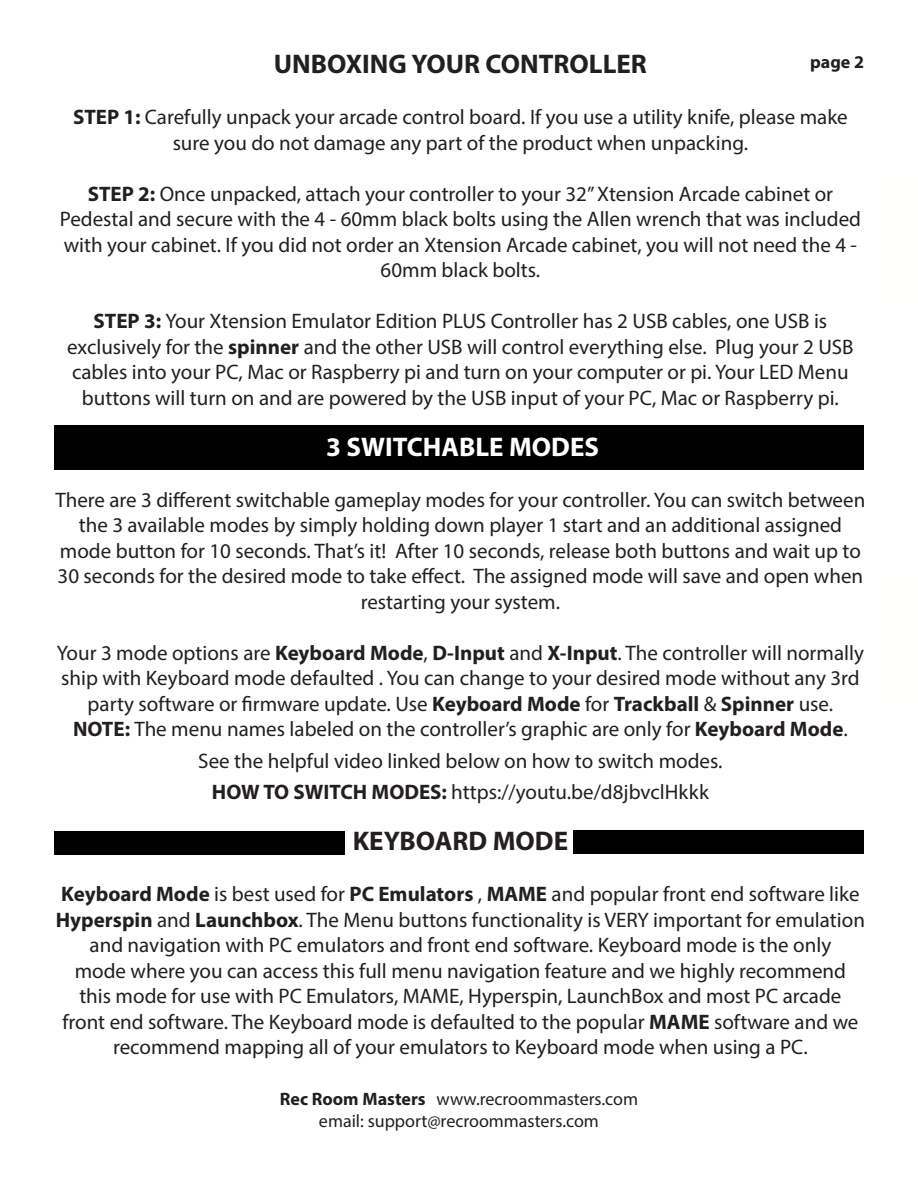
<style>
.page{position:relative;width:918px;height:1188px;background:#fff}
.page>*{position:absolute;margin:0;border:0;box-sizing:border-box;transform-origin:0 0}
.t1{font:700 27px "Myriad Pro";color:#231f20}
.t2{font:700 27px "Myriad Pro";color:#fff}
.t3{font:21px/25.5px "Myriad Pro";color:#231f20;text-align:center}
.t4{font:18px/21.6px "Myriad Pro";color:#231f20;text-align:center}
.t5{font:700 18px "Myriad Pro";color:#231f20}
.s1{font-weight:700}
</style>
<div class="page">
<div style="left:54px;top:425px;width:810px;height:44px;background:#000"></div>
<div style="left:54px;top:831px;width:291px;height:23px;background:#000"></div>
<div style="left:573px;top:830px;width:291px;height:23px;background:#000"></div>
<p class="t1" style="left:274px;top:47px;width:375px">UNBOXING YOUR CONTROLLER</p>
<p class="t5" style="left:810px;top:50px;width:55px">page 2</p>
<p class="t3" style="left:73px;top:104px;width:776px"><span class="s1">STEP 1:</span> Carefully unpack your arcade control board. If you use a utility knife, please make sure you do not damage any part of the product when unpacking.</p>
<p class="t3" style="left:60px;top:181px;width:803px"><span class="s1">STEP 2:</span> Once unpacked, attach your controller to your 32” Xtension Arcade cabinet or Pedestal and secure with the 4 - 60mm black bolts using the Allen wrench that was included with your cabinet. If you did not order an Xtension Arcade cabinet, you will not need the 4 - 60mm black bolts.</p>
<p class="t3" style="left:67px;top:308px;width:788px"><span class="s1">STEP 3:</span> Your Xtension Emulator Edition PLUS Controller has 2 USB cables, one USB is exclusively for the <span class="s1">spinner</span> and the other USB will control everything else. Plug your 2 USB cables into your PC, Mac or Raspberry pi and turn on your computer or pi. Your LED Menu buttons will turn on and are powered by the USB input of your PC, Mac or Raspberry pi.</p>
<p class="t2" style="left:326px;top:429px;width:275px">3 SWITCHABLE MODES</p>
<p class="t3" style="left:55px;top:487px;width:811px">There are 3 different switchable gameplay modes for your controller. You can switch between the 3 available modes by simply holding down player 1 start and an additional assigned mode button for 10 seconds. That’s it! After 10 seconds, release both buttons and wait up to 30 seconds for the desired mode to take effect. The assigned mode will save and open when restarting your system.</p>
<p class="t3" style="left:57px;top:640px;width:809px">Your 3 mode options are <span class="s1">Keyboard Mode</span>, <span class="s1">D-Input</span> and <span class="s1">X-Input</span>. The controller will normally ship with Keyboard mode defaulted . You can change to your desired mode without any 3rd party software or firmware update. Use <span class="s1">Keyboard Mode</span> for <span class="s1">Trackball</span> &amp; <span class="s1">Spinner</span> use.</p>
<p class="t3" style="left:73px;top:716px;width:776px"><span class="s1">NOTE:</span> The menu names labeled on the controller’s graphic are only for <span class="s1">Keyboard Mode</span>.</p>
<p class="t3" style="left:198px;top:748px;width:526px">See the helpful video linked below on how to switch modes.</p>
<p class="t3" style="left:212px;top:779px;width:499px"><span class="s1">HOW TO SWITCH MODES:</span> https://youtu.be/d8jbvclHkkk</p>
<p class="t1" style="left:353px;top:824px;width:217px">KEYBOARD MODE</p>
<p class="t3" style="left:56px;top:881px;width:811px"><span class="s1">Keyboard Mode</span> is best used for <span class="s1">PC Emulators</span> , <span class="s1">MAME</span> and popular front end software like <span class="s1">Hyperspin</span> and <span class="s1">Launchbox</span>. The Menu buttons functionality is VERY important for emulation and navigation with PC emulators and front end software. Keyboard mode is the only<br>mode where you can access this full menu navigation feature and we highly recommend<br>this mode for use with PC Emulators, MAME, Hyperspin, LaunchBox and most PC arcade front end software. The Keyboard mode is defaulted to the popular <span class="s1">MAME</span> software and we recommend mapping all of your emulators to Keyboard mode when using a PC.</p>
<p class="t4" style="left:280px;top:1088px;width:360px"><span class="s1">Rec Room Masters</span> www.recroommasters.com email: support@recroommasters.com</p>
</div>
